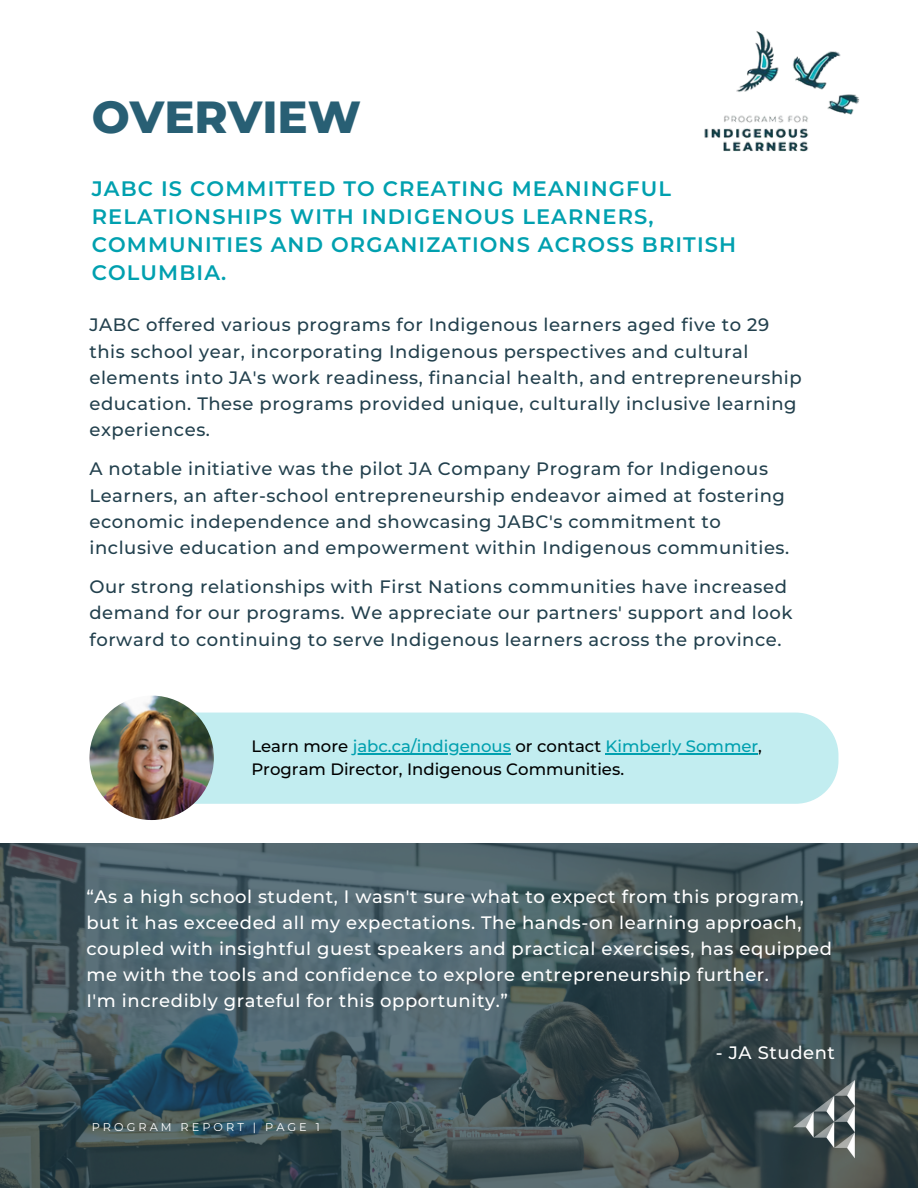
<style>
.page{position:relative;width:918px;height:1188px;background:#fff}
.page>*{position:absolute;margin:0;border:0;box-sizing:border-box;transform-origin:0 0}
.t1{font:800 45px "Montserrat";color:#285f74}
.t2{font:600 21px/28.2px "Montserrat";letter-spacing:.055em;color:#00a0af}
.t3{font:500 18px/26.2px "Montserrat";letter-spacing:.03em;color:#22404d}
.t4{font:500 18px/25.8px "Montserrat";letter-spacing:.03em;color:#fff}
.t5{font:500 16.5px "Montserrat";color:#00a0af}
.t6{font:500 16.5px "Montserrat";color:#000}
.t7{font:11.25px "Montserrat";letter-spacing:.27em;color:#fff}
.s1{color:#000}
</style>
<div class="page">
<svg style="left:0;top:844px;width:918px;height:344px;background:#43565c"></svg>
<div style="left:194px;top:713px;width:644px;height:91px;background:#c2edf0"></div>
<hr style="left:353px;top:753px;width:158px;height:1px;background:#00a0af">
<hr style="left:606px;top:753px;width:152px;height:1px;background:#00a0af">
<img style="left:89px;top:696px;width:125px;height:124px;border-radius:50%">
<img style="left:793px;top:1081px;width:66px;height:77px">
<img style="left:704px;top:31px;width:156px;height:121px">
<p class="t1" style="left:92px;top:90px;width:271px">OVERVIEW</p>
<h3 class="t2" style="left:92px;top:174px;width:646px">JABC IS COMMITTED TO CREATING MEANINGFUL RELATIONSHIPS WITH INDIGENOUS LEARNERS, COMMUNITIES AND ORGANIZATIONS ACROSS BRITISH COLUMBIA.</h3>
<h3 class="t3" style="left:89px;top:312px;width:714px">JABC offered various programs for Indigenous learners aged five to 29 this school year, incorporating Indigenous perspectives and cultural elements into JA's work readiness, financial health, and entrepreneurship education. These programs provided unique, culturally inclusive learning experiences.</h3>
<p class="t3" style="left:89px;top:456px;width:701px">A notable initiative was the pilot JA Company Program for Indigenous Learners, an after-school entrepreneurship endeavor aimed at fostering economic independence and showcasing JABC's commitment to inclusive education and empowerment within Indigenous communities.</p>
<h3 class="t3" style="left:89px;top:573px;width:705px">Our strong relationships with First Nations communities have increased demand for our programs. We appreciate our partners' support and look forward to continuing to serve Indigenous learners across the province.</h3>
<p class="t5" style="left:251px;top:736px;width:512px"><span class="s1">Learn more</span> jabc.ca/indigenous <span class="s1">or contact</span> Kimberly Sommer<span class="s1">,</span></p>
<h3 class="t6" style="left:251px;top:759px;width:374px">Program Director, Indigenous Communities.</h3>
<h1 class="t4" style="left:86px;top:884px;width:747px">“As a high school student, I wasn't sure what to expect from this program, but it has exceeded all my expectations. The hands-on learning approach, coupled with insightful guest speakers and practical exercises, has equipped me with the tools and confidence to explore entrepreneurship further.<br>I'm incredibly grateful for this opportunity.”</h1>
<h2 class="t4" style="left:716px;top:1039px;width:121px">- JA Student</h2>
<h3 class="t7" style="left:92px;top:1121px;width:230px">PROGRAM REPORT | PAGE 1</h3>
</div>
